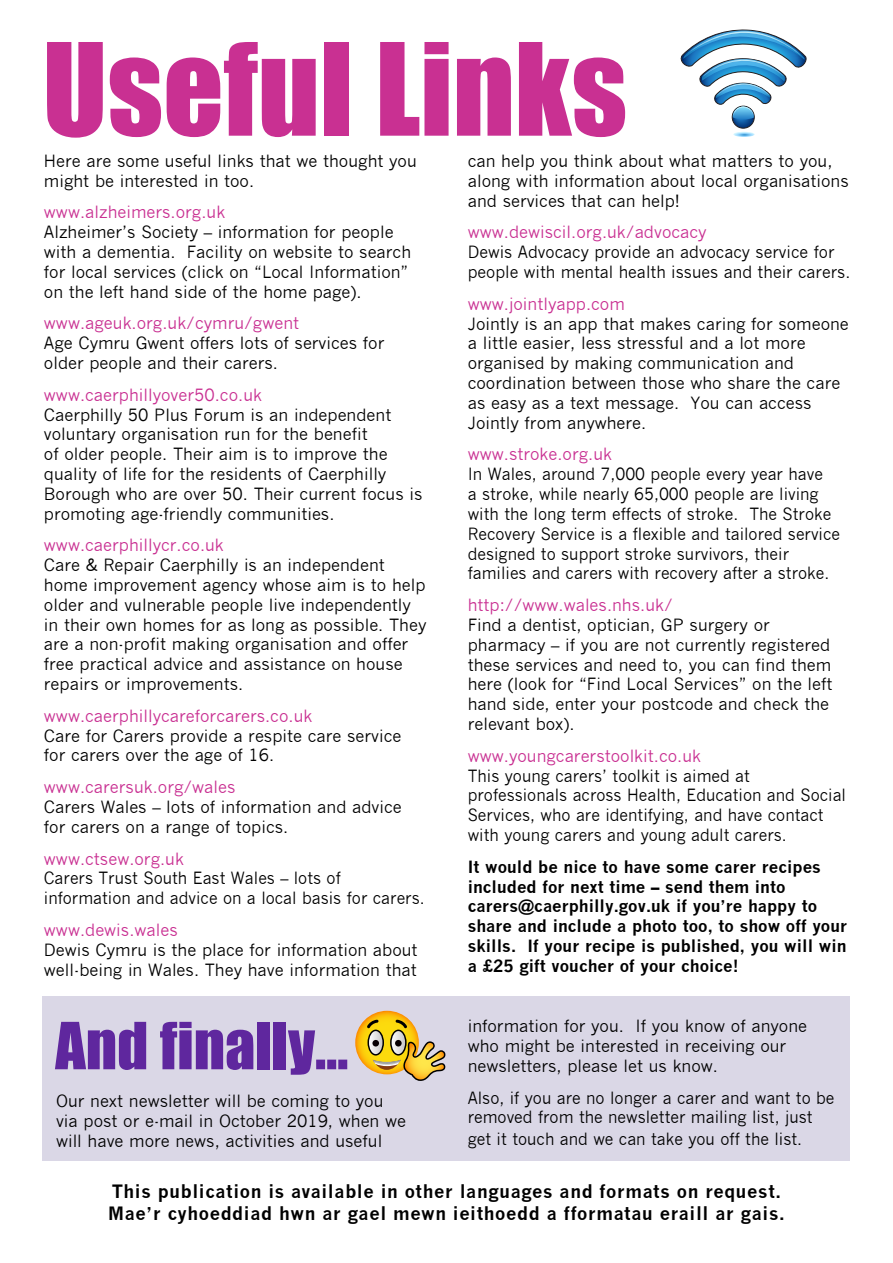
<style>
.page{position:relative;width:893px;height:1263px;background:#fff}
.page>*{position:absolute;margin:0;border:0;box-sizing:border-box;transform-origin:0 0}
.t1{font:118.5px "Impact";color:#c93092}
.t2{font:60px "Impact";color:#5f279e}
.t3{font:700 18px/21.6px "News Gothic";letter-spacing:.035em;color:#000}
.t4{font:16.5px/19.8px "News Gothic";color:#000}
.t5{font:16.5px/19.8px "News Gothic";color:#000;scale:.96 1}
.t6{font:16.5px "News Gothic";color:#c93092}
.t7{font:700 16.5px/19.8px "News Gothic";color:#000}
</style>
<div class="page">
<div style="left:43px;top:996px;width:807px;height:165px;background:#dad7e6"></div>
<svg style="left:355px;top:1011px;width:64px;height:63px"></svg>
<svg style="left:367px;top:1019px;width:79px;height:62px"></svg>
<svg style="left:680px;top:29px;width:127px;height:108px"></svg>
<h1 class="t1" style="left:43px;top:-3px;width:586px">Useful Links</h1>
<p class="t4" style="left:44px;top:151px;width:374px">Here are some useful links that we thought you might be interested in too.</p>
<p class="t6" style="left:44px;top:203px;width:183px">www.alzheimers.org.uk</p>
<p class="t4" style="left:44px;top:222px;width:369px">Alzheimer’s Society – information for people with a dementia. Facility on website to search for local services (click on “Local Information” on the left hand side of the home page).</p>
<p class="t6" style="left:44px;top:314px;width:257px">www.ageuk.org.uk/cymru/gwent</p>
<p class="t4" style="left:44px;top:333px;width:342px">Age Cymru Gwent offers lots of services for older people and their carers.</p>
<p class="t6" style="left:44px;top:385px;width:220px">www.caerphillyover50.co.uk</p>
<p class="t4" style="left:44px;top:405px;width:380px">Caerphilly 50 Plus Forum is an independent voluntary organisation run for the benefit<br>of older people. Their aim is to improve the quality of life for the residents of Caerphilly Borough who are over 50. Their current focus is promoting age-friendly communities.</p>
<p class="t6" style="left:44px;top:536px;width:181px">www.caerphillycr.co.uk</p>
<p class="t4" style="left:44px;top:555px;width:384px">Care &amp; Repair Caerphilly is an independent home improvement agency whose aim is to help older and vulnerable people live independently in their own homes for as long as possible. They are a non-profit making organisation and offer free practical advice and assistance on house repairs or improvements.</p>
<p class="t6" style="left:44px;top:706px;width:270px">www.caerphillycareforcarers.co.uk</p>
<p class="t4" style="left:44px;top:726px;width:359px">Care for Carers provide a respite care service for carers over the age of 16.</p>
<p class="t6" style="left:44px;top:778px;width:193px">www.carersuk.org/wales</p>
<p class="t4" style="left:44px;top:797px;width:359px">Carers Wales – lots of information and advice for carers on a range of topics.</p>
<p class="t6" style="left:44px;top:849px;width:142px">www.ctsew.org.uk</p>
<p class="t5" style="left:44px;top:869px;width:398px">Carers Trust South East Wales – lots of information and advice on a local basis for carers.</p>
<p class="t6" style="left:44px;top:920px;width:135px">www.dewis.wales</p>
<p class="t4" style="left:44px;top:940px;width:375px">Dewis Cymru is the place for information about well-being in Wales. They have information that</p>
<p class="t4" style="left:468px;top:151px;width:382px">can help you think about what matters to you, along with information about local organisations and services that can help!</p>
<p class="t6" style="left:468px;top:223px;width:240px">www.dewiscil.org.uk/advocacy</p>
<p class="t4" style="left:468px;top:242px;width:384px">Dewis Advocacy provide an advocacy service for people with mental health issues and their carers.</p>
<p class="t6" style="left:468px;top:294px;width:159px">www.jointlyapp.com</p>
<p class="t4" style="left:468px;top:314px;width:383px">Jointly is an app that makes caring for someone a little easier, less stressful and a lot more organised by making communication and coordination between those who share the care as easy as a text message. You can access Jointly from anywhere.</p>
<p class="t6" style="left:468px;top:445px;width:146px">www.stroke.org.uk</p>
<p class="t5" style="left:468px;top:464px;width:389px">In Wales, around 7,000 people every year have<br>a stroke, while nearly 65,000 people are living with the long term effects of stroke. The Stroke Recovery Service is a flexible and tailored service designed to support stroke survivors, their families and carers with recovery after a stroke.</p>
<p class="t6" style="left:468px;top:595px;width:207px">http://www.wales.nhs.uk/</p>
<p class="t4" style="left:468px;top:615px;width:366px">Find a dentist, optician, GP surgery or pharmacy – if you are not currently registered these services and need to, you can find them here (look for “Find Local Services” on the left hand side, enter your postcode and check the relevant box).</p>
<p class="t6" style="left:468px;top:746px;width:235px">www.youngcarerstoolkit.co.uk</p>
<p class="t5" style="left:468px;top:766px;width:396px">This young carers’ toolkit is aimed at professionals across Health, Education and Social Services, who are identifying, and have contact with young carers and young adult carers.</p>
<p class="t7" style="left:468px;top:856px;width:381px">It would be nice to have some carer recipes included for next time – send them into carers@caerphilly.gov.uk if you’re happy to share and include a photo too, to show off your skills. If your recipe is published, you will win a £25 gift voucher of your choice!</p>
<h2 class="t2" style="left:55px;top:999px;width:294px">And finally…</h2>
<p class="t4" style="left:56px;top:1091px;width:352px">Our next newsletter will be coming to you via post or e-mail in October 2019, when we will have more news, activities and useful</p>
<p class="t4" style="left:468px;top:1016px;width:341px">information for you. If you know of anyone who might be interested in receiving our newsletters, please let us know.</p>
<p class="t5" style="left:468px;top:1088px;width:384px">Also, if you are no longer a carer and want to be removed from the newsletter mailing list, just</p>
<p class="t5" style="left:468px;top:1129px;width:350px">get it touch and we can take you off the list.</p>
<p class="t3" style="left:108px;top:1181px;width:678px">This publication is available in other languages and formats on request.<br>Mae’r cyhoeddiad hwn ar gael mewn ieithoedd a fformatau eraill ar gais.</p>
</div>
